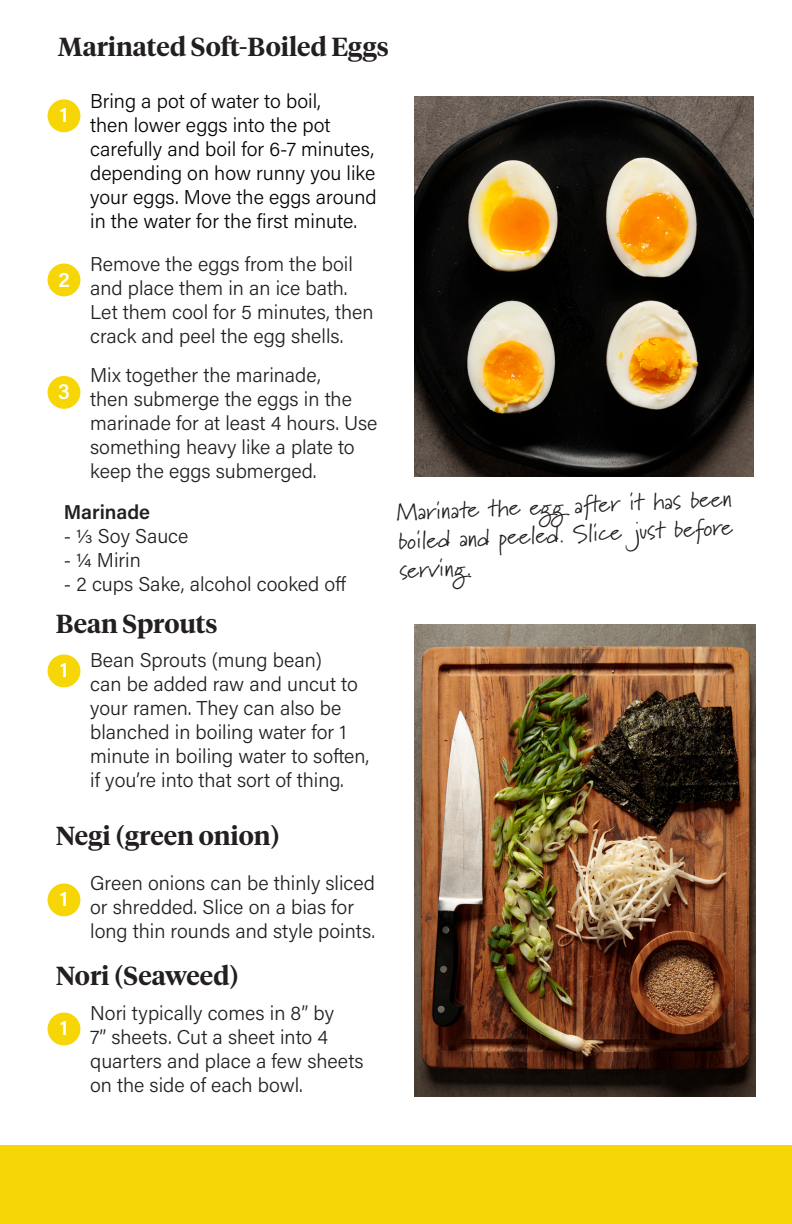
<style>
.page{position:relative;width:792px;height:1224px;background:#fff}
.page>*{position:absolute;margin:0;border:0;box-sizing:border-box;transform-origin:0 0}
.t1{font:600 26px "Tiempos Headline";color:#231f20}
.t2{font:24px/29.4px "Marydale";color:#231f20;text-align:justify}
.t3{font:600 22px "Acumin Pro Semi Cond";color:#fff}
.t4{font:600 21.2px "Acumin Pro";color:#fff}
.t5{font:300 20px/24px "Acumin Pro";color:#231f20}
.t6{font:300 20px/24px "Acumin Pro";color:#040503}
.t7{font:600 20px "Acumin Pro";color:#231f20}
</style>
<div class="page">
<div style="left:48px;top:99px;width:32px;height:33px;background:#f7d608;border-radius:50%"></div>
<div style="left:48px;top:655px;width:32px;height:32px;background:#f7d608;border-radius:50%"></div>
<div style="left:48px;top:264px;width:32px;height:32px;background:#f7d608;border-radius:50%"></div>
<div style="left:0;top:1145px;width:792px;height:79px;background:#f7d608"></div>
<img style="left:414px;top:96px;width:339px;height:380px">
<div style="left:48px;top:883px;width:32px;height:33px;background:#f7d608;border-radius:50%"></div>
<div style="left:48px;top:1013px;width:32px;height:32px;background:#f7d608;border-radius:50%"></div>
<img style="left:414px;top:624px;width:342px;height:472px">
<div style="left:48px;top:376px;width:32px;height:33px;background:#f7d608;border-radius:50%"></div>
<p class="t1" style="left:58px;top:29px;width:333px">Marinated Soft-Boiled Eggs</p>
<p class="t4" style="left:60px;top:100px;width:10px">1</p>
<p class="t4" style="left:58px;top:265px;width:13px">2</p>
<p class="t3" style="left:58px;top:376px;width:13px">3</p>
<p class="t6" style="left:90px;top:88px;width:288px">Bring a pot of water to boil,<br>then lower eggs into the pot carefully and boil for 6-7 minutes, depending on how runny you like your eggs. Move the eggs around in the water for the first minute.</p>
<p class="t5" style="left:90px;top:252px;width:285px">Remove the eggs from the boil and place them in an ice bath.<br>Let them cool for 5 minutes, then crack and peel the egg shells.</p>
<p class="t5" style="left:90px;top:362px;width:289px">Mix together the marinade,<br>then submerge the eggs in the marinade for at least 4 hours. Use something heavy like a plate to keep the eggs submerged.</p>
<p class="t7" style="left:64px;top:498px;width:88px">Marinade</p>
<p class="t5" style="left:64px;top:523px;width:126px">- ⅓ Soy Sauce</p>
<p class="t5" style="left:64px;top:547px;width:78px">- ¼ Mirin</p>
<p class="t5" style="left:64px;top:571px;width:284px">- 2 cups Sake, alcohol cooked off</p>
<p class="t1" style="left:56px;top:606px;width:164px">Bean Sprouts</p>
<p class="t4" style="left:60px;top:655px;width:10px">1</p>
<p class="t5" style="left:90px;top:647px;width:281px">Bean Sprouts (mung bean)<br>can be added raw and uncut to your ramen. They can also be blanched in boiling water for 1 minute in boiling water to soften, if you’re into that sort of thing.</p>
<p class="t2" style="left:396px;top:496px;width:337px;rotate:-2deg">Marinate the egg aft er it has been boiled and peeled. Slice just before serving.</p>
<p class="t1" style="left:56px;top:818px;width:226px">Negi (green onion)</p>
<p class="t4" style="left:60px;top:884px;width:10px">1</p>
<p class="t5" style="left:90px;top:870px;width:287px">Green onions can be thinly sliced or shredded. Slice on a bias for long thin rounds and style points.</p>
<p class="t1" style="left:56px;top:958px;width:185px">Nori (Seaweed)</p>
<p class="t4" style="left:60px;top:1013px;width:10px">1</p>
<p class="t5" style="left:90px;top:1001px;width:275px">Nori typically comes in 8” by<br>7” sheets. Cut a sheet into 4 quarters and place a few sheets on the side of each bowl.</p>
</div>
